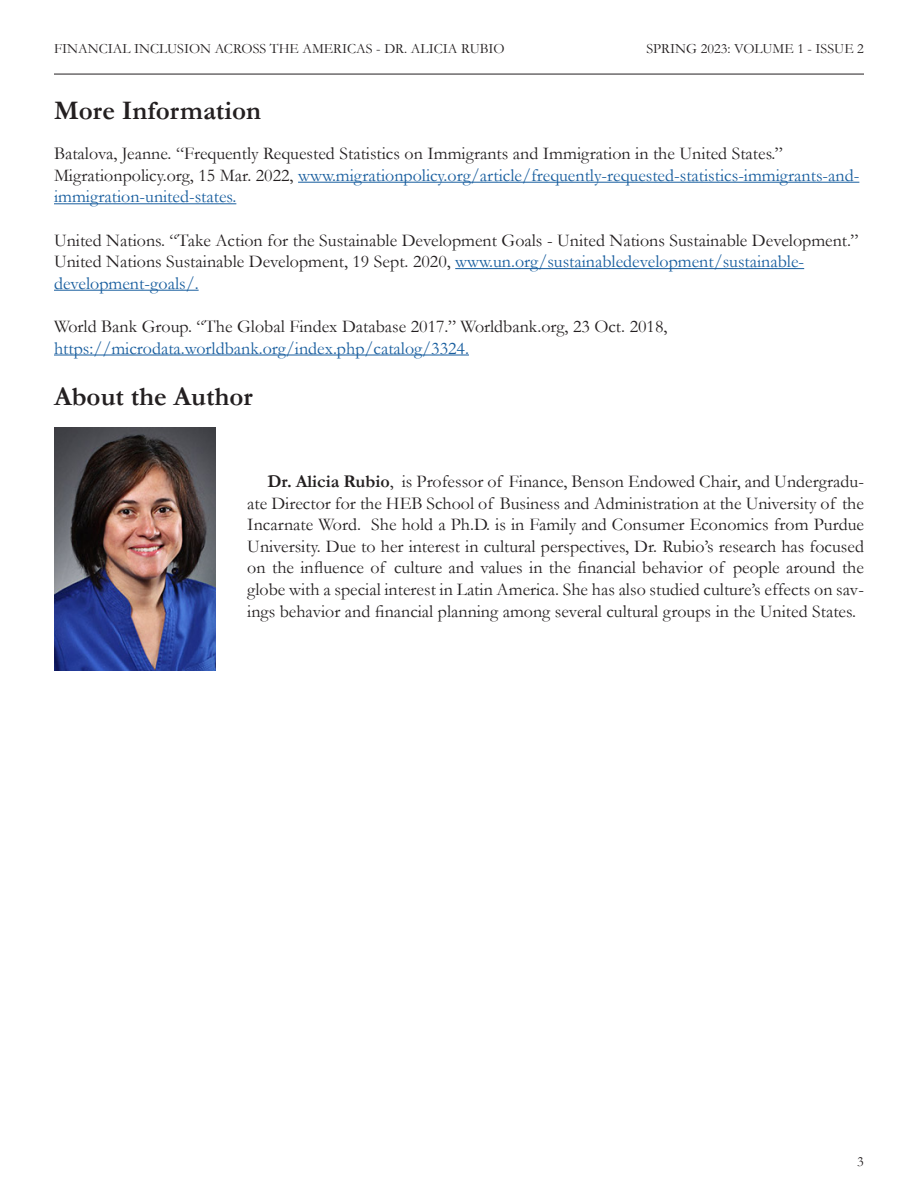
<style>
.page{position:relative;width:918px;height:1188px;background:#fff}
.page>*{position:absolute;margin:0;border:0;box-sizing:border-box;transform-origin:0 0}
.Subtitle_-_centered{font:700 27px "Garamond";color:#231f20}
.Body{font:18px/21.6px "Garamond";color:#231f20}
.t1{font:18px "Garamond";color:#175d9e}
.t2{font:14.25px "Garamond";color:#231f20}
.s1{color:#175d9e}
.s2{font-weight:700}
</style>
<div class="page">
<hr style="left:54px;top:74px;width:810px;height:1px;background:#231f20">
<img style="left:54px;top:428px;width:162px;height:243px">
<hr style="left:298px;top:182px;width:561px;height:1px;background:#175d9e">
<hr style="left:54px;top:203px;width:182px;height:1px;background:#175d9e">
<hr style="left:455px;top:268px;width:349px;height:1px;background:#175d9e">
<hr style="left:54px;top:290px;width:145px;height:1px;background:#175d9e">
<hr style="left:54px;top:355px;width:415px;height:1px;background:#175d9e">
<p class="t2" style="left:54px;top:39px;width:452px">FINANCIAL INCLUSION ACROSS THE AMERICAS - DR. ALICIA RUBIO</p>
<p class="t2" style="left:646px;top:39px;width:219px">SPRING 2023: VOLUME 1 - ISSUE 2</p>
<p class="Subtitle_-_centered" style="left:54px;top:92px;width:209px">More Information</p>
<p class="Body" style="left:54px;top:142px;width:807px">Batalova, Jeanne. “Frequently Requested Statistics on Immigrants and Immigration in the United States.”<br>Migrationpolicy.org, 15 Mar. 2022, <span class="s1">www.migrationpolicy.org/article/frequently-requested-statistics-immigrants-and&shy;immigration-united-states.</span></p>
<p class="Body" style="left:54px;top:229px;width:806px">United Nations. “Take Action for the Sustainable Development Goals - United Nations Sustainable Development.”<br>United Nations Sustainable Development, 19 Sept. 2020, <span class="s1">www.un.org/sustainabledevelopment/sustainable&shy;development-goals/.</span></p>
<p class="Body" style="left:54px;top:315px;width:615px">World Bank Group. “The Global Findex Database 2017.” Worldbank.org, 23 Oct. 2018,</p>
<p class="t1" style="left:54px;top:336px;width:416px">https://microdata.worldbank.org/index.php/catalog/3324.</p>
<p class="Subtitle_-_centered" style="left:54px;top:378px;width:200px">About the Author</p>
<p class="Body" style="left:247px;top:470px;width:618px;text-align:justify;text-indent:20px"><span class="s2">Dr. Alicia Rubio</span>, is Professor of Finance, Benson Endowed Chair, and Undergradu&shy;ate Director for the HEB School of Business and Administration at the University of the Incarnate Word. She hold a Ph.D. is in Family and Consumer Economics from Purdue University. Due to her interest in cultural perspectives, Dr. Rubio’s research has focused on the influence of culture and values in the financial behavior of people around the globe with a special interest in Latin America. She has also studied culture’s effects on sav&shy;ings behavior and financial planning among several cultural groups in the United States.</p>
<p class="t2" style="left:857px;top:1152px;width:8px">3</p>
</div>
